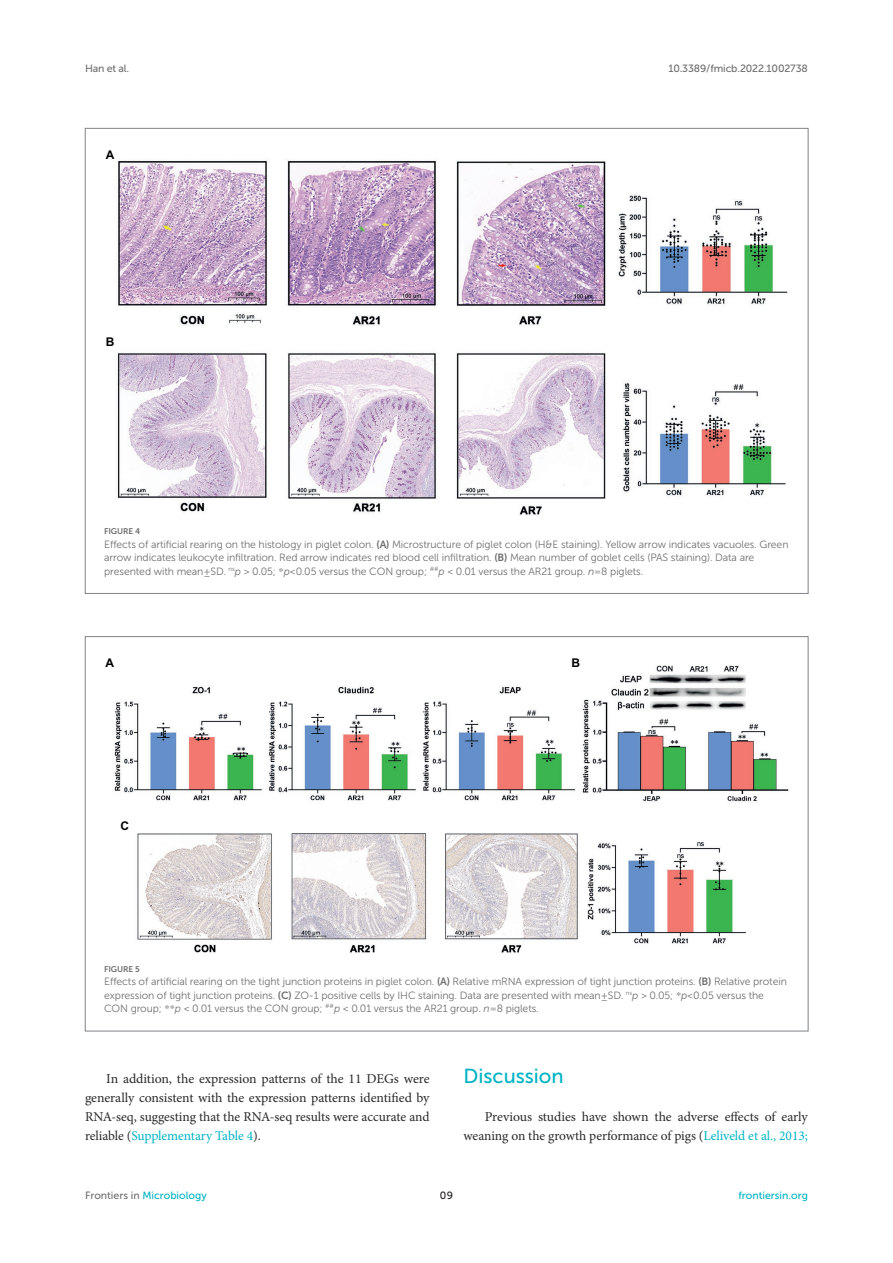
<style>
.page{position:relative;width:893px;height:1263px;background:#fff}
.page>*{position:absolute;margin:0;border:0;box-sizing:border-box;transform-origin:0 0}
.HEAD_1{font:20.25px "Museo Sans 500";color:#00b3c3}
.TEXT{font:13.5px/18.8px "Minion Pro";letter-spacing:-.01em;color:#292929;text-align:justify}
.TEXT_FLUSH{font:13.5px/18.8px "Minion Pro";letter-spacing:-.005em;color:#292929;text-align:right}
.t1{font:700 12px "Arial";color:#000001}
.FIG_LEG{font:10.5px/13.5px "Museo Sans 300";letter-spacing:-.01em;color:#6f6f70}
.t2{font:10.5px "Museo Sans 500";color:#00b3c3}
.t3{font:10.5px "Museo Sans 500";letter-spacing:-.015em;color:#6f6f70}
.t4{font:10.5px "Museo Sans 500";color:#231f20}
.FIG_HD{font:8.25px "Museo Sans 700";letter-spacing:-.01em;color:#6f6f70}
.s1{font-family:"Museo Sans 700"}
.s2{font-style:italic}
.s3{font-family:"STIX General"}
.s4{color:#00b3c3}
.s5{color:#6f6f70}
</style>
<div class="page">
<img style="left:116px;top:160px;width:672px;height:355px">
<img style="left:114px;top:665px;width:675px;height:288px">
<p class="t3" style="left:85px;top:63px;width:46px">Han et al.</p>
<p class="t3" style="left:668px;top:63px;width:141px">10.3389/fmicb.2022.1002738</p>
<p class="t1" style="left:106px;top:146px;width:10px">A</p>
<p class="t1" style="left:106px;top:333px;width:10px">B</p>
<p class="FIG_HD" style="left:104px;top:527px;width:37px">FIGURE 4</p>
<p class="FIG_LEG" style="left:104px;top:537px;width:686px">Effects of artificial rearing on the histology in piglet colon. <span class="s1">(A)</span> Microstructure of piglet colon (H&amp;E staining). Yellow arrow indicates vacuoles. Green arrow indicates leukocyte infiltration. Red arrow indicates red blood cell infiltration. <span class="s1">(B)</span> Mean number of goblet cells (PAS staining). Data are presented with mean ± SD. <sup>ns</sup><span class="s2">p</span> &gt; 0.05; <span class="s3">*</span><span class="s2">p</span> &lt; 0.05 versus the CON group; <sup>##</sup><span class="s2">p</span> &lt; 0.01 versus the AR21 group. <span class="s2">n</span> = 8 piglets.</p>
<p class="t1" style="left:106px;top:654px;width:10px">A</p>
<p class="t1" style="left:571px;top:654px;width:10px">B</p>
<p class="t1" style="left:121px;top:818px;width:10px">C</p>
<p class="FIG_HD" style="left:104px;top:964px;width:37px">FIGURE 5</p>
<p class="FIG_LEG" style="left:104px;top:975px;width:684px">Effects of artificial rearing on the tight junction proteins in piglet colon. <span class="s1">(A)</span> Relative mRNA expression of tight junction proteins. <span class="s1">(B)</span> Relative protein expression of tight junction proteins. <span class="s1">(C)</span> ZO-1 positive cells by IHC staining. Data are presented with mean ± SD. <sup>ns</sup><span class="s2">p</span> &gt; 0.05; <span class="s3">*</span><span class="s2">p</span> &lt; 0.05 versus the<br>CON group; <span class="s3">**</span><span class="s2">p</span> &lt; 0.01 versus the CON group; <sup>##</sup><span class="s2">p</span> &lt; 0.01 versus the AR21 group. <span class="s2">n</span> = 8 piglets.</p>
<p class="TEXT" style="left:85px;top:1070px;width:346px;text-indent:21px">In addition, the expression patterns of the 11 DEGs were generally consistent with the expression patterns identified by RNA-seq, suggesting that the RNA-seq results were accurate and reliable (<span class="s4">Supplementary Table 4</span>).</p>
<p class="HEAD_1" style="left:463px;top:1065px;width:102px">Discussion</p>
<p class="TEXT_FLUSH" style="left:463px;top:1107px;width:346px">Previous studies have shown the adverse effects of early weaning on the growth performance of pigs (<span class="s4">Leliveld et al., 2013;</span></p>
<p class="t2" style="left:85px;top:1190px;width:123px"><span class="s5">Frontiers in</span> Microbiology</p>
<p class="t4" style="left:440px;top:1190px;width:15px">09</p>
<p class="t2" style="left:738px;top:1190px;width:71px">frontiersin.org</p>
</div>
